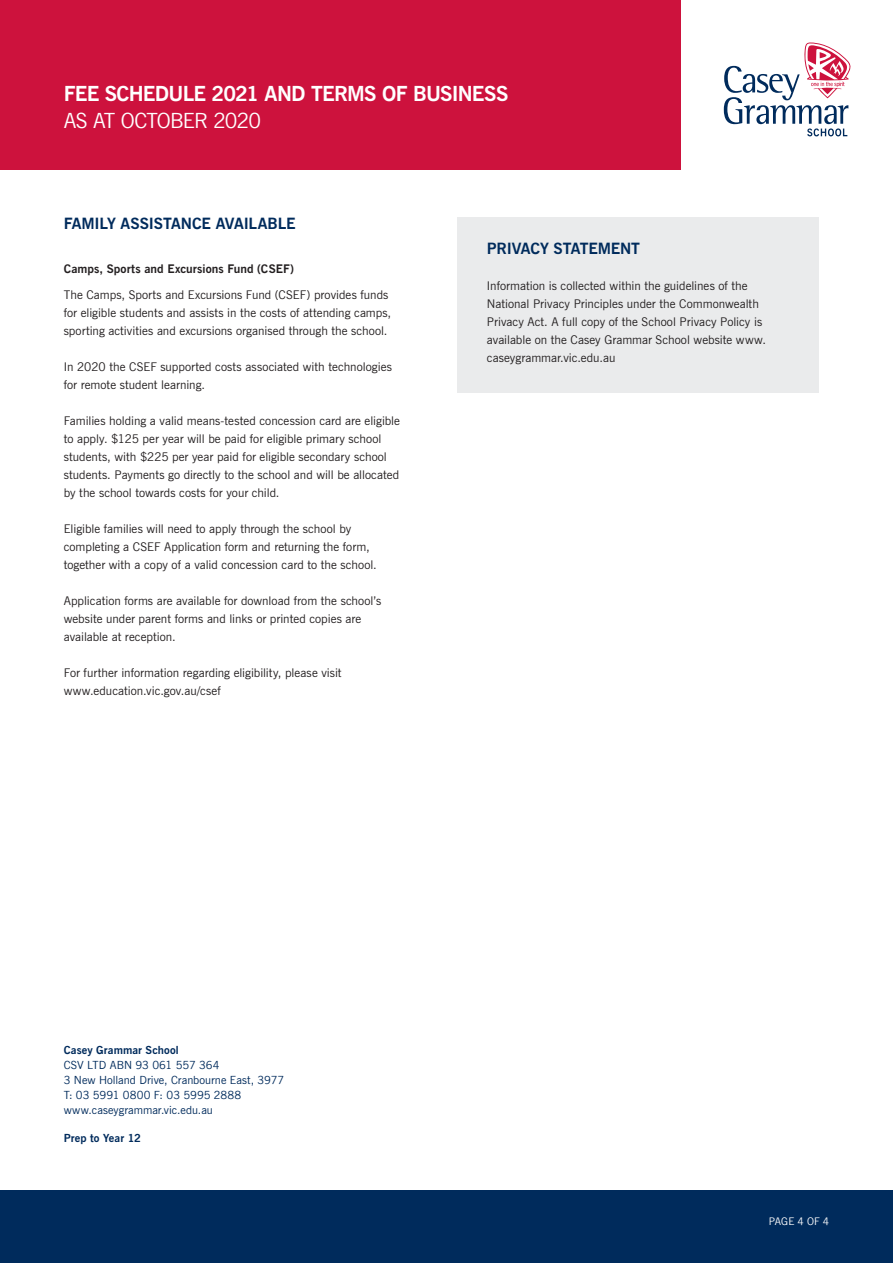
<style>
.page{position:relative;width:893px;height:1263px;background:#fff}
.page>*{position:absolute;margin:0;border:0;box-sizing:border-box;transform-origin:0 0}
.t1{font:700 21px "News Gothic BT";letter-spacing:-.04em;color:#fff}
.t2{font:21px "News Gothic BT";letter-spacing:-.04em;color:#fff}
.t3{font:700 15.75px "News Gothic BT";letter-spacing:-.01em;color:#002b5c}
.t4{font:12px/18px "News Gothic BT";color:#231f20}
.t5{font:700 12px "News Gothic BT";letter-spacing:.005em;color:#231f20}
.t6{font:11.25px/15px "News Gothic BT";letter-spacing:.005em;color:#002b5c}
.t7{font:700 11.25px "News Gothic BT";letter-spacing:.01em;color:#002b5c}
.t8{font:10.5px "News Gothic BT";letter-spacing:.005em;color:#fff}
</style>
<div class="page">
<div style="left:0;top:0;width:680px;height:170px;background:#cd123d"></div>
<div style="left:457px;top:217px;width:362px;height:176px;background:#eaebec"></div>
<div style="left:0;top:1191px;width:893px;height:72px;background:#002b5c"></div>
<svg style="left:724px;top:43px;width:127px;height:93px"></svg>
<h1 class="t1" style="left:64px;top:80px;width:446px">FEE SCHEDULE 2021 AND TERMS OF BUSINESS</h1>
<h1 class="t2" style="left:64px;top:107px;width:199px">AS AT OCTOBER 2020</h1>
<h2 class="t3" style="left:64px;top:214px;width:233px">FAMILY ASSISTANCE AVAILABLE</h2>
<p class="t5" style="left:64px;top:261px;width:232px">Camps, Sports and Excursions Fund (CSEF)</p>
<p class="t4" style="left:64px;top:286px;width:329px">The Camps, Sports and Excursions Fund (CSEF) provides funds for eligible students and assists in the costs of attending camps, sporting activities and excursions organised through the school.</p>
<p class="t4" style="left:64px;top:358px;width:330px">In 2020 the CSEF supported costs associated with technologies for remote student learning.</p>
<p class="t4" style="left:64px;top:412px;width:338px">Families holding a valid means-tested concession card are eligible to apply. $125 per year will be paid for eligible primary school students, with $225 per year paid for eligible secondary school students. Payments go directly to the school and will be allocated by the school towards costs for your child.</p>
<p class="t4" style="left:64px;top:520px;width:315px">Eligible families will need to apply through the school by completing a CSEF Application form and returning the form, together with a copy of a valid concession card to the school.</p>
<p class="t4" style="left:64px;top:592px;width:319px">Application forms are available for download from the school’s website under parent forms and links or printed copies are available at reception.</p>
<p class="t4" style="left:64px;top:664px;width:279px">For further information regarding eligibility, please visit www.education.vic.gov.au/csef</p>
<h2 class="t3" style="left:487px;top:238px;width:155px">PRIVACY STATEMENT</h2>
<p class="t4" style="left:487px;top:276px;width:281px">Information is collected within the guidelines of the National Privacy Principles under the Commonwealth Privacy Act. A full copy of the School Privacy Policy is available on the Casey Grammar School website www. caseygrammar.vic.edu.au</p>
<p class="t7" style="left:64px;top:1043px;width:116px">Casey Grammar School</p>
<p class="t6" style="left:64px;top:1057px;width:222px">CSV LTD ABN 93 061 557 364<br>3 New Holland Drive, Cranbourne East, 3977<br>T: 03 5991 0800 F: 03 5995 2888 www.caseygrammar.vic.edu.au</p>
<p class="t7" style="left:64px;top:1131px;width:79px">Prep to Year 12</p>
<p class="t8" style="left:769px;top:1214px;width:62px">PAGE 4 OF 4</p>
</div>
